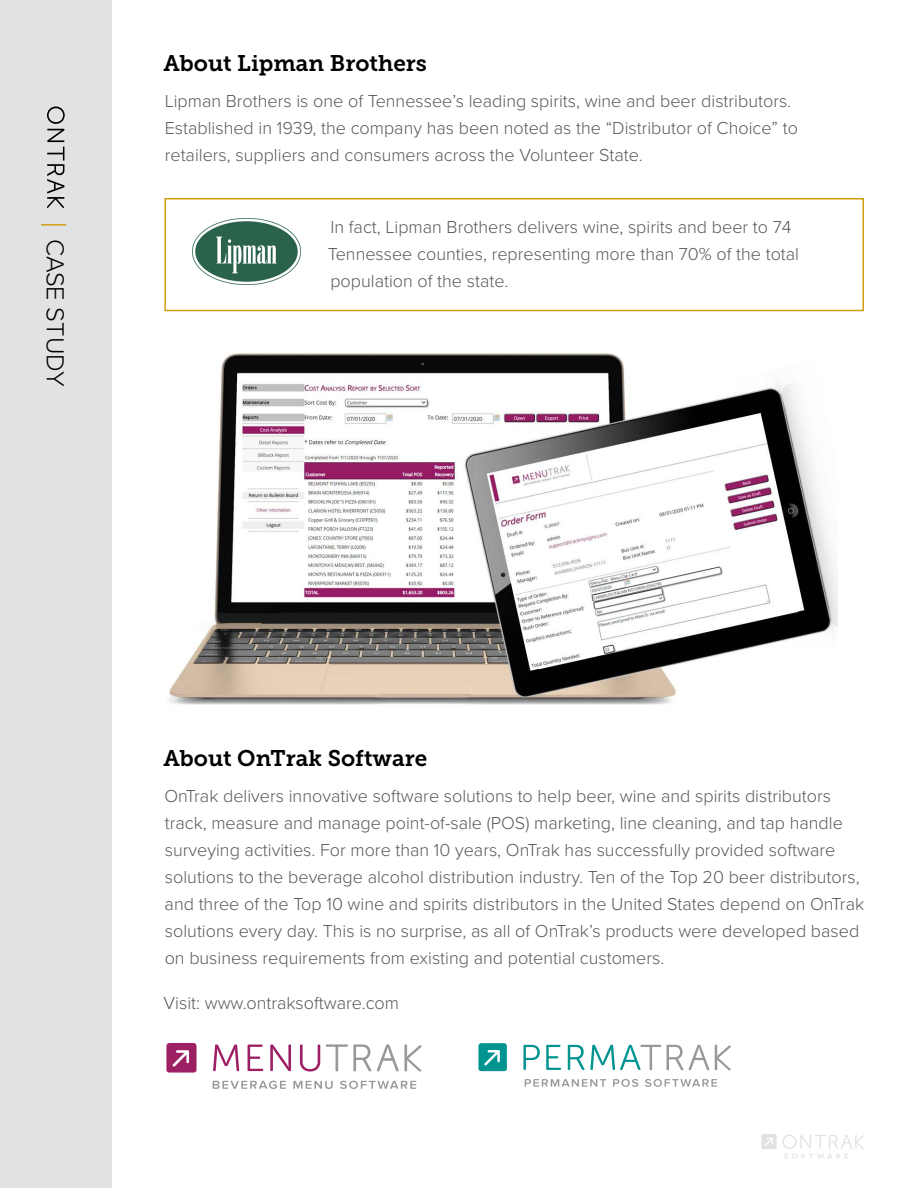
<style>
.page{position:relative;width:918px;height:1188px;background:#fff}
.page>*{position:absolute;margin:0;border:0;box-sizing:border-box;transform-origin:0 0}
.t1{font:300 25.5px "Proxima Nova";color:#000}
.t2{font:22.5px "Museo Slab 700";color:#000}
.t3{font:300 18px/27px "Proxima Nova";color:#58595b}
</style>
<div class="page">
<svg style="left:761px;top:1134px;width:16px;height:15px"></svg>
<svg style="left:783px;top:1135px;width:81px;height:24px"></svg>
<div style="left:0;top:0;width:112px;height:1188px;background:#e1e2e3"></div>
<svg style="left:47px;top:106px;width:18px;height:102px"></svg>
<hr style="left:41px;top:224px;width:25px;height:2px;background:#d09e11">
<img style="left:168px;top:353px;width:669px;height:352px">
<div style="left:164px;top:198px;width:700px;height:113px;border:2px solid #d09e11"></div>
<img style="left:193px;top:218px;width:108px;height:67px">
<svg style="left:213px;top:1081px;width:73px;height:8px"></svg>
<svg style="left:293px;top:1081px;width:40px;height:8px"></svg>
<svg style="left:340px;top:1081px;width:76px;height:8px"></svg>
<svg style="left:213px;top:1045px;width:26px;height:26px"></svg>
<svg style="left:248px;top:1045px;width:15px;height:26px"></svg>
<svg style="left:270px;top:1045px;width:21px;height:26px"></svg>
<svg style="left:300px;top:1045px;width:20px;height:27px"></svg>
<hr style="left:404px;top:1044px;width:3px;height:27px;background:#96989a">
<svg style="left:326px;top:1044px;width:73px;height:27px"></svg>
<svg style="left:166px;top:1043px;width:31px;height:30px"></svg>
<svg style="left:406px;top:1044px;width:16px;height:27px"></svg>
<svg style="left:525px;top:1079px;width:81px;height:8px"></svg>
<svg style="left:613px;top:1079px;width:25px;height:8px"></svg>
<svg style="left:645px;top:1079px;width:72px;height:8px"></svg>
<svg style="left:523px;top:1045px;width:17px;height:25px"></svg>
<svg style="left:546px;top:1045px;width:15px;height:25px"></svg>
<svg style="left:568px;top:1045px;width:93px;height:25px"></svg>
<hr style="left:715px;top:1045px;width:2px;height:25px;background:#96989a">
<svg style="left:667px;top:1045px;width:42px;height:25px"></svg>
<svg style="left:478px;top:1043px;width:29px;height:28px"></svg>
<svg style="left:717px;top:1045px;width:14px;height:25px"></svg>
<h1 class="t1" style="left:74px;top:238px;width:149px;rotate:90deg">CASE STUDY</h1>
<p class="t2" style="left:164px;top:50px;width:265px">About Lipman Brothers</p>
<p class="t3" style="left:165px;top:86px;width:635px">Lipman Brothers is one of Tennessee’s leading spirits, wine and beer distributors.<br>Established in 1939, the company has been noted as the “Distributor of Choice” to retailers, suppliers and consumers across the Volunteer State.</p>
<p class="t3" style="left:328px;top:212px;width:473px">In fact, Lipman Brothers delivers wine, spirits and beer to 74<br>Tennessee counties, representing more than 70% of the total population of the state.</p>
<p class="t2" style="left:164px;top:746px;width:265px">About OnTrak Software</p>
<p class="t3" style="left:164px;top:782px;width:701px">OnTrak delivers innovative software solutions to help beer, wine and spirits distributors track, measure and manage point-of-sale (POS) marketing, line cleaning, and tap handle surveying activities. For more than 10 years, OnTrak has successfully provided software solutions to the beverage alcohol distribution industry. Ten of the Top 20 beer distributors, and three of the Top 10 wine and spirits distributors in the United States depend on OnTrak solutions every day. This is no surprise, as all of OnTrak’s products were developed based on business requirements from existing and potential customers.</p>
<p class="t3" style="left:164px;top:989px;width:237px">Visit: www.ontraksoftware.com</p>
</div>
